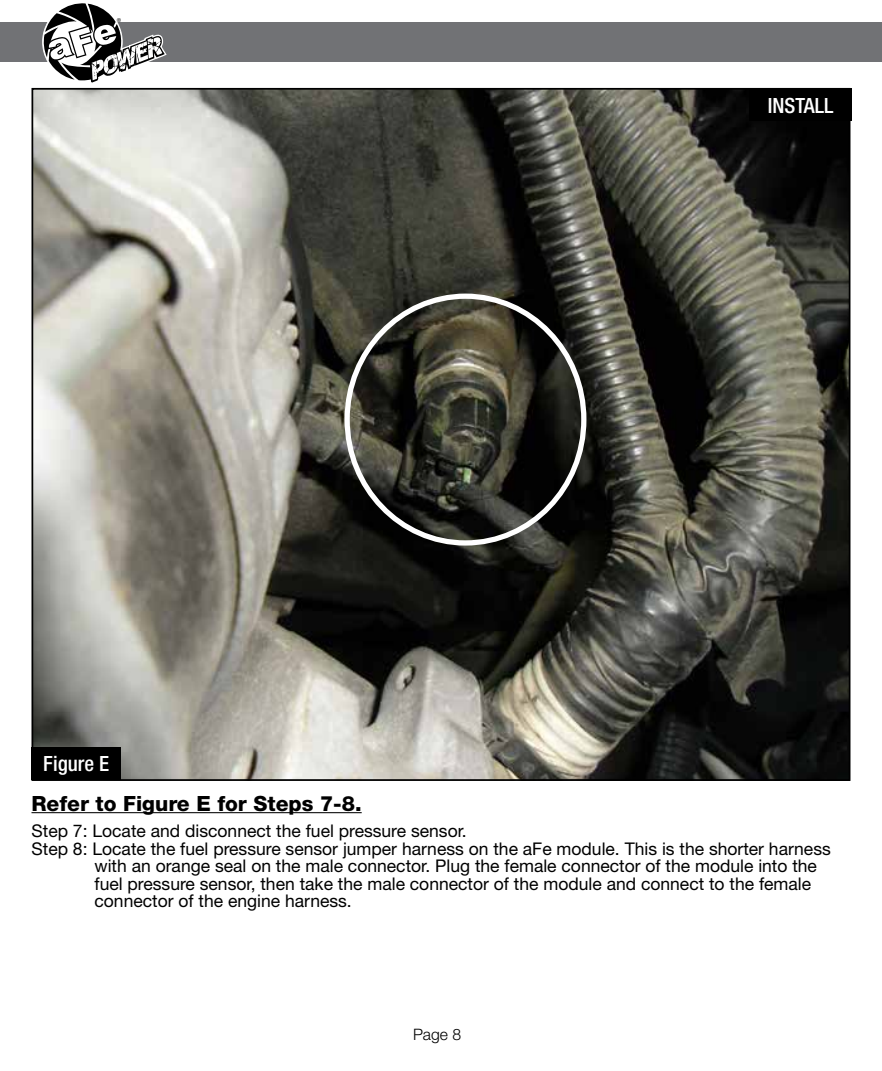
<style>
.page{position:relative;width:882px;height:1071px;background:#fff}
.page>*{position:absolute;margin:0;border:0;box-sizing:border-box;transform-origin:0 0}
.t1{font:800 21px "Helvetica Neue";color:#000}
.t2{font:500 condensed 21px "Helvetica Neue";color:#fff}
.t3{font:17.5px "Helvetica Neue";color:#000}
.t4{font:300 15.75px "Helvetica Neue";color:#000}
.t5{font:8.75px "Myriad";color:#000}
</style>
<div class="page">
<img style="left:35px;top:91px;width:812px;height:687px">
<hr style="left:32px;top:812px;width:330px;height:1px;background:#000">
<div style="left:32px;top:747px;width:89px;height:33px;background:#000"></div>
<div style="left:749px;top:88px;width:103px;height:33px;background:#000"></div>
<div style="left:0;top:23px;width:882px;height:39px;background:#717275"></div>
<svg style="left:43px;top:3px;width:124px;height:80px"></svg>
<div style="left:345px;top:294px;width:241px;height:252px;border:5px solid #fff;border-radius:50%"></div>
<p class="t5" style="left:117px;top:17px;width:6px">®</p>
<p class="t2" style="left:43px;top:751px;width:67px">Figure E</p>
<p class="t2" style="left:768px;top:93px;width:67px">INSTALL</p>
<p class="t1" style="left:32px;top:791px;width:332px">Refer to Figure E for Steps 7-8.</p>
<p class="t3" style="left:32px;top:820px;width:437px">Step 7: Locate and disconnect the fuel pressure sensor.</p>
<p class="t3" style="left:32px;top:838px;width:801px">Step 8: Locate the fuel pressure sensor jumper harness on the aFe module. This is the shorter harness</p>
<p class="t3" style="left:94px;top:855px;width:724px">with an orange seal on the male connector. Plug the female connector of the module into the</p>
<p class="t3" style="left:94px;top:873px;width:718px">fuel pressure sensor, then take the male connector of the module and connect to the female</p>
<p class="t3" style="left:94px;top:890px;width:259px">connector of the engine harness.</p>
<p class="t4" style="left:413px;top:1024px;width:50px">Page 8</p>
</div>
